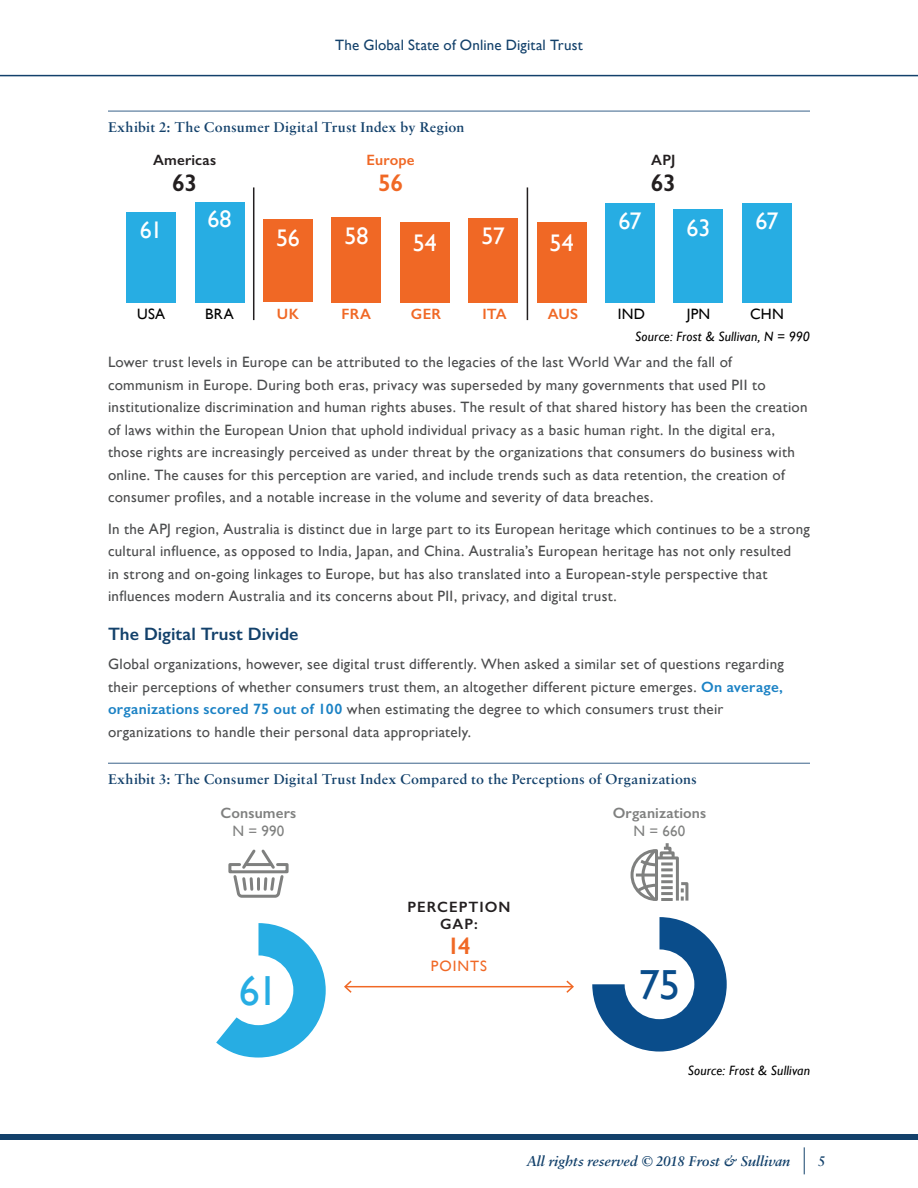
<style>
.page{position:relative;width:918px;height:1188px;background:#fff}
.page>*{position:absolute;margin:0;border:0;box-sizing:border-box;transform-origin:0 0}
.t1{font:42px "Gill Sans";color:#27ade3}
.t2{font:42px "Gill Sans";color:#0a4d8b}
.t3{font:24px "Gill Sans";letter-spacing:-.01em;color:#fff}
.t4{font:600 24px "Gill Sans";color:#231f20}
.t5{font:600 24px "Gill Sans";color:#f06825}
.HD2{font:600 18px "Gill Sans";letter-spacing:.005em;color:#13416b}
.Text_body{font:15px/22.5px "Gill Sans";letter-spacing:.02em;color:#4b4c4d}
.Figure{font:600 15px "Sabon MT Pro";letter-spacing:.015em;color:#13416b}
.t6{font:italic 600 15px "Sabon MT Pro";color:#13416b}
.t7{font:15px "Gill Sans";letter-spacing:.01em;color:#13416b}
.t8{font:600 15px/18px "Gill Sans";letter-spacing:.01em;color:#7f807f;text-align:center}
.t9{font:600 15px "Gill Sans";letter-spacing:.01em;color:#f06825}
.t10{font:15px "Gill Sans";letter-spacing:.02em;color:#000}
.t11{font:600 15px/16.5px "Gill Sans";letter-spacing:.065em;color:#231f20;text-align:center}
.t12{font:600 15px "Gill Sans";letter-spacing:.015em;color:#231f20}
.t13{font:15px "Gill Sans";letter-spacing:.065em;color:#f06825}
.t14{font:600 15px "Gill Sans";letter-spacing:.045em;color:#231f20}
.t15{font:italic 13.5px "Gill Sans";letter-spacing:.01em;color:#000}
.s1{font-weight:600;color:#1b82c5}
.s2{font-weight:400}
</style>
<div class="page">
<div style="left:0;top:1134px;width:918px;height:5px;background:#13416b"></div>
<hr style="left:0;top:75px;width:918px;height:1px;background:#13416b">
<svg style="left:804px;top:1147px;width:1px;height:27px"></svg>
<hr style="left:108px;top:111px;width:702px;height:1px;background:#507497">
<hr style="left:108px;top:763px;width:702px;height:1px;background:#507497">
<div style="left:126px;top:212px;width:50px;height:90px;background:#27ade3"></div>
<div style="left:195px;top:202px;width:49px;height:100px;background:#27ade3"></div>
<div style="left:263px;top:219px;width:50px;height:83px;background:#f06825"></div>
<div style="left:332px;top:217px;width:49px;height:85px;background:#f06825"></div>
<div style="left:400px;top:222px;width:49px;height:80px;background:#f06825"></div>
<div style="left:469px;top:218px;width:49px;height:84px;background:#f06825"></div>
<div style="left:537px;top:222px;width:49px;height:80px;background:#f06825"></div>
<div style="left:605px;top:203px;width:50px;height:99px;background:#27ade3"></div>
<div style="left:674px;top:209px;width:49px;height:93px;background:#27ade3"></div>
<div style="left:742px;top:203px;width:50px;height:99px;background:#27ade3"></div>
<hr style="left:253px;top:187px;width:1px;height:133px;background:#231f20">
<hr style="left:527px;top:187px;width:1px;height:133px;background:#231f20">
<svg style="left:592px;top:917px;width:135px;height:135px"></svg>
<hr style="left:346px;top:986px;width:226px;height:1px;background:#f06825">
<svg style="left:344px;top:981px;width:8px;height:12px"></svg>
<svg style="left:566px;top:981px;width:8px;height:12px"></svg>
<svg style="left:216px;top:923px;width:110px;height:135px"></svg>
<div style="left:224px;top:955px;width:69px;height:70px;background:#fff;border-radius:50%"></div>
<div style="left:625px;top:949px;width:69px;height:70px;background:#fff;border-radius:50%"></div>
<svg style="left:228px;top:849px;width:61px;height:49px"></svg>
<svg style="left:630px;top:843px;width:59px;height:58px"></svg>
<p class="t7" style="left:335px;top:36px;width:249px">The Global State of Online Digital Trust</p>
<p class="Figure" style="left:108px;top:118px;width:358px">Exhibit 2: The Consumer Digital Trust Index by Region</p>
<p class="t12" style="left:153px;top:151px;width:65px">Americas</p>
<p class="t4" style="left:172px;top:168px;width:27px">63</p>
<p class="t9" style="left:367px;top:151px;width:50px">Europe</p>
<p class="t5" style="left:378px;top:168px;width:27px">56</p>
<p class="t14" style="left:651px;top:151px;width:26px">APJ</p>
<p class="t4" style="left:651px;top:168px;width:27px">63</p>
<p class="t3" style="left:140px;top:216px;width:24px">61</p>
<p class="t10" style="left:137px;top:305px;width:30px">USA</p>
<p class="t3" style="left:207px;top:205px;width:26px">68</p>
<p class="t3" style="left:276px;top:224px;width:25px">56</p>
<p class="t3" style="left:344px;top:222px;width:25px">58</p>
<p class="t3" style="left:687px;top:214px;width:25px">63</p>
<p class="t3" style="left:755px;top:207px;width:24px">67</p>
<p class="t3" style="left:619px;top:207px;width:24px">67</p>
<p class="t3" style="left:413px;top:229px;width:26px">54</p>
<p class="t3" style="left:482px;top:222px;width:25px">57</p>
<p class="t3" style="left:550px;top:229px;width:26px">54</p>
<p class="t10" style="left:205px;top:305px;width:30px">BRA</p>
<p class="t9" style="left:277px;top:305px;width:23px">UK</p>
<p class="t9" style="left:342px;top:305px;width:31px">FRA</p>
<p class="t9" style="left:411px;top:305px;width:32px">GER</p>
<p class="t9" style="left:482px;top:305px;width:26px">ITA</p>
<p class="t9" style="left:548px;top:305px;width:32px">AUS</p>
<p class="t10" style="left:618px;top:305px;width:29px">IND</p>
<p class="t10" style="left:687px;top:305px;width:25px">JPN</p>
<p class="t10" style="left:750px;top:305px;width:35px">CHN</p>
<p class="t15" style="left:635px;top:328px;width:176px">Source: Frost &amp; Sullivan, N = 990</p>
<p class="Text_body" style="left:108px;top:351px;width:701px">Lower trust levels in Europe can be attributed to the legacies of the last World War and the fall of communism in Europe. During both eras, privacy was superseded by many governments that used PII to institutionalize discrimination and human rights abuses. The result of that shared history has been the creation of laws within the European Union that uphold individual privacy as a basic human right. In the digital era, those rights are increasingly perceived as under threat by the organizations that consumers do business with online. The causes for this perception are varied, and include trends such as data retention, the creation of consumer profiles, and a notable increase in the volume and severity of data breaches.</p>
<p class="Text_body" style="left:108px;top:518px;width:703px">In the APJ region, Australia is distinct due in large part to its European heritage which continues to be a strong cultural influence, as opposed to India, Japan, and China. Australia’s European heritage has not only resulted<br>in strong and on-going linkages to Europe, but has also translated into a European-style perspective that influences modern Australia and its concerns about PII, privacy, and digital trust.</p>
<p class="HD2" style="left:108px;top:623px;width:192px">The Digital Trust Divide</p>
<p class="Text_body" style="left:108px;top:653px;width:677px">Global organizations, however, see digital trust differently. When asked a similar set of questions regarding their perceptions of whether consumers trust them, an altogether different picture emerges. <span class="s1">On average, organizations scored 75 out of 100</span> when estimating the degree to which consumers trust their organizations to handle their personal data appropriately.</p>
<p class="Figure" style="left:108px;top:770px;width:590px">Exhibit 3: The Consumer Digital Trust Index Compared to the Perceptions of Organizations</p>
<p class="t8" style="left:221px;top:804px;width:77px">Consumers<br><span class="s2">N = 990</span></p>
<p class="t8" style="left:613px;top:804px;width:95px">Organizations<br><span class="s2">N = 660</span></p>
<p class="t11" style="left:408px;top:899px;width:104px">PERCEPTION<br>GAP:</p>
<p class="t5" style="left:447px;top:932px;width:25px">14</p>
<p class="t13" style="left:431px;top:957px;width:58px">POINTS</p>
<p class="t1" style="left:239px;top:967px;width:41px">61</p>
<p class="t2" style="left:639px;top:961px;width:43px">75</p>
<p class="t15" style="left:688px;top:1063px;width:124px">Source: Frost &amp; Sullivan</p>
<p class="t6" style="left:526px;top:1153px;width:265px">All rights reserved © 2018 Frost &amp; Sullivan</p>
<p class="t6" style="left:818px;top:1153px;width:9px">5</p>
</div>
